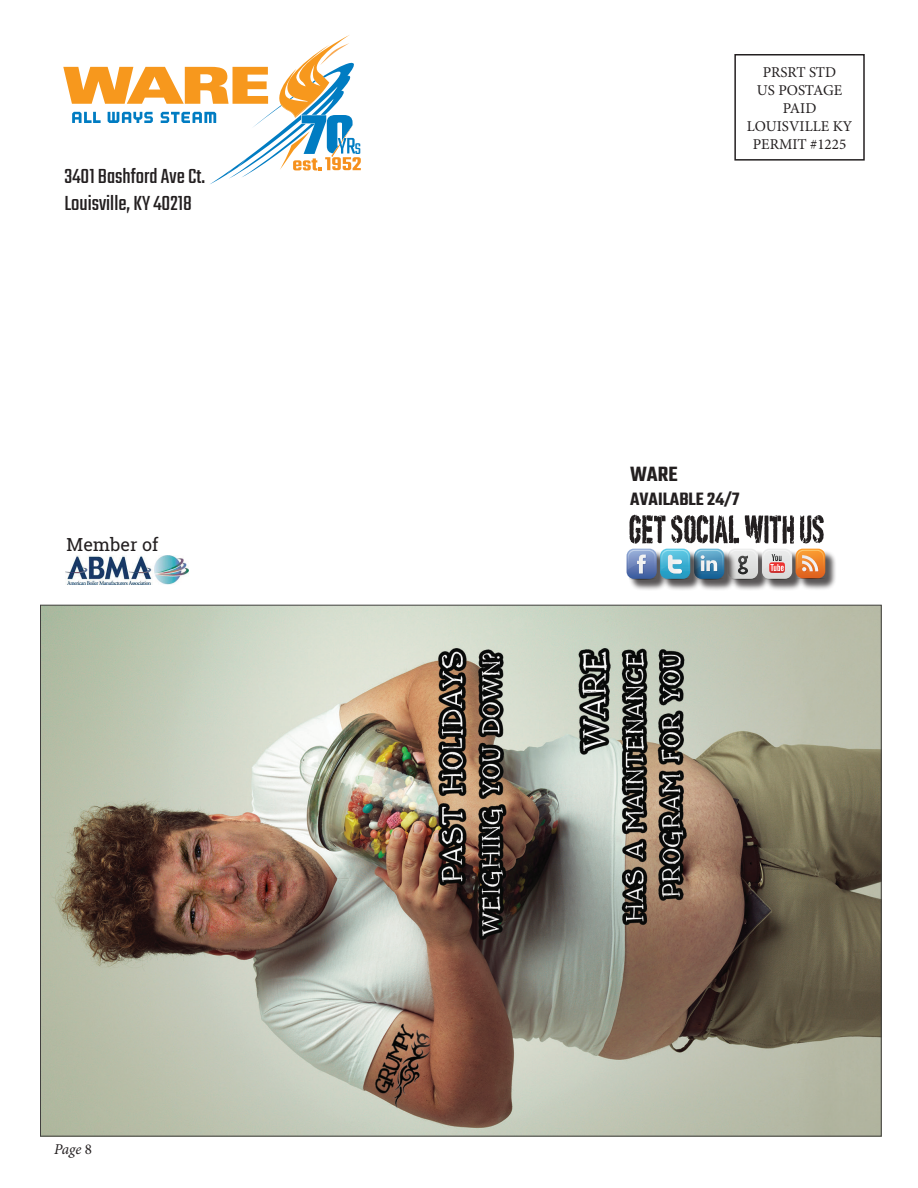
<style>
.page{position:relative;width:918px;height:1188px;background:#fff}
.page>*{position:absolute;margin:0;border:0;box-sizing:border-box;transform-origin:0 0}
.t1{font:22.5px "Teko";color:#231f20}
.t2{font:600 22.5px "Teko";color:#231f20}
.t3{font:600 19.5px "Teko";color:#231f20}
.t4{font:18px "Roboto Slab";color:#231f20}
.t5{font:17.25px "Teko";color:#007cc2}
.t6{font:15px "Minion Pro";color:#231f20}
.t7{font:italic 15px "Minion Pro";color:#231f20}
.s1{font-style:normal}
</style>
<div class="page">
<div style="left:734px;top:54px;width:131px;height:107px;border:2px solid #231f20"></div>
<div style="left:629px;top:551px;width:39px;height:41px;background:#231f20;opacity:.75"></div>
<div style="left:730px;top:551px;width:40px;height:41px;background:#231f20;opacity:.75"></div>
<div style="left:696px;top:551px;width:40px;height:41px;background:#231f20;opacity:.75"></div>
<div style="left:662px;top:551px;width:40px;height:41px;background:#231f20;opacity:.75"></div>
<div style="left:764px;top:551px;width:40px;height:40px;background:#231f20;opacity:.75"></div>
<div style="left:797px;top:551px;width:40px;height:40px;background:#231f20;opacity:.75"></div>
<svg style="left:626px;top:514px;width:200px;height:66px"></svg>
<img style="left:65px;top:556px;width:124px;height:28px">
<svg style="left:63px;top:35px;width:298px;height:149px"></svg>
<img style="left:42px;top:607px;width:838px;height:528px">
<p class="t1" style="left:64px;top:164px;width:142px">3401 Bashford Ave Ct.</p>
<p class="t1" style="left:64px;top:191px;width:129px">Louisville, KY 40218</p>
<p class="t4" style="left:67px;top:532px;width:93px">Member of</p>
<p class="t5" style="left:355px;top:139px;width:8px">S</p>
<p class="t7" style="left:54px;top:1139px;width:39px">Page <span class="s1">8</span></p>
<p class="t6" style="left:763px;top:62px;width:75px">PRSRT STD</p>
<p class="t6" style="left:757px;top:80px;width:87px">US POSTAGE</p>
<p class="t6" style="left:783px;top:98px;width:35px">PAID</p>
<p class="t6" style="left:747px;top:116px;width:107px">LOUISVILLE KY</p>
<p class="t6" style="left:753px;top:134px;width:95px">PERMIT #1225</p>
<p class="t2" style="left:630px;top:461px;width:49px">WARE</p>
<p class="t3" style="left:630px;top:487px;width:111px">AVAILABLE 24/7</p>
</div>
